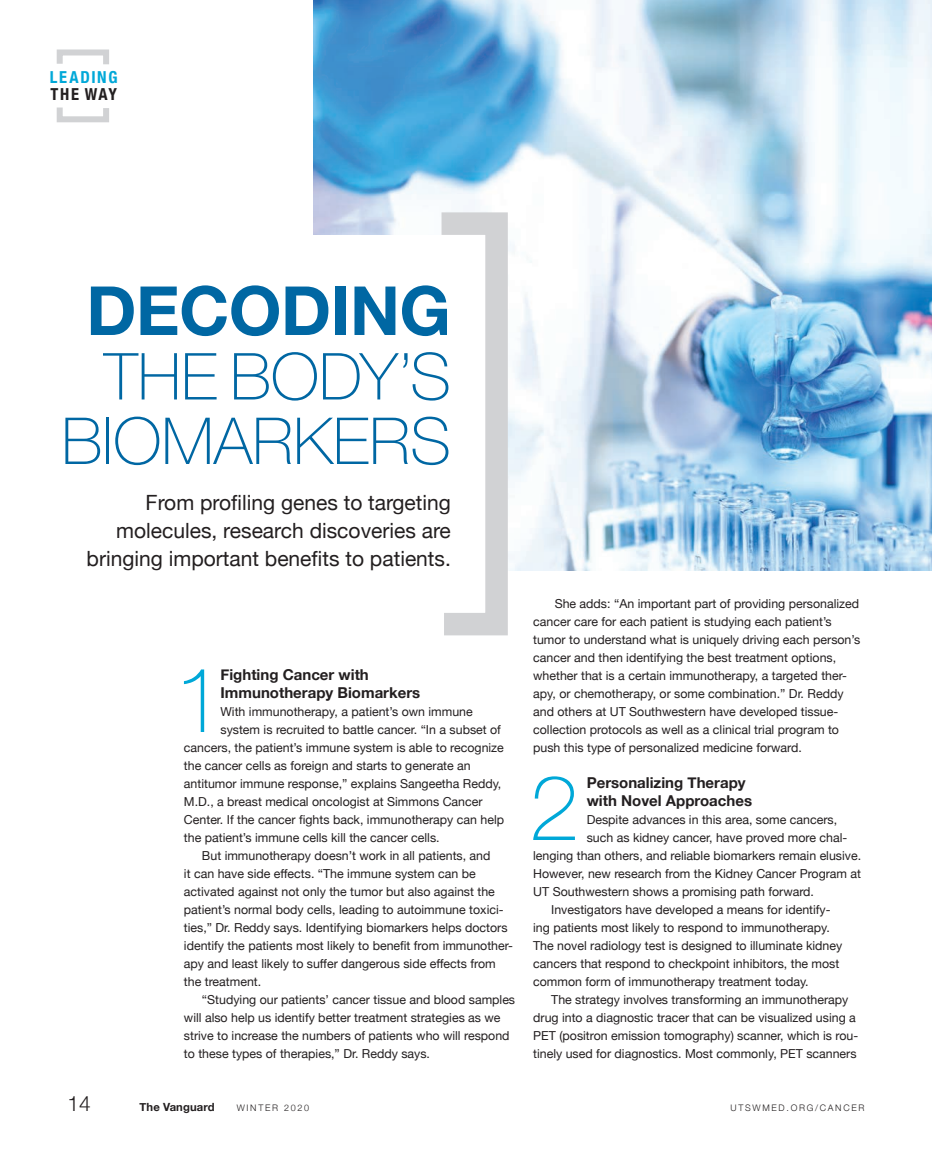
<style>
.page{position:relative;width:932px;height:1161px;background:#fff}
.page>*{position:absolute;margin:0;border:0;box-sizing:border-box;transform-origin:0 0}
.vanguard_subhead_dro{font:100 90.6px "Helvetica Neue";color:#00a8d8}
.vanguard_body_no_ind{font:700 67.8px "Helvetica Neue";letter-spacing:-.01em;color:#0067a3}
.vanguard_body_no_ind-2{font:100 64.8px/64.5px "Helvetica Neue";color:#0067a3;text-align:right}
.vanguard_deck_featur{font:21px/27.9px "Helvetica Neue";color:#231f20;text-align:right}
.t1{font:300 21px "Helvetica Neue";color:#231f20}
.vanguard_upfront_hea{font:700 condensed 16.5px "Helvetica Neue";letter-spacing:.105em;color:#00a8d8}
.vanguard_upfront_hea-2{font:700 condensed 16.5px "Helvetica Neue";letter-spacing:.09em;color:#231f20}
.vanguard_subhead_dro-2{font:700 15px/18px "Helvetica Neue";color:#231f20}
.vanguard_body{font:12.3px/18px "Helvetica Neue";color:#231f20}
.vanguard_body_no_ind-3{font:12.3px "Helvetica Neue";color:#231f20}
.t2{font:700 11.25px "Helvetica Neue";letter-spacing:.01em;color:#231f20}
.t3{font:300 9px "Helvetica Neue";letter-spacing:.19em;color:#231f20}
</style>
<div class="page">
<img style="left:313px;top:0;width:619px;height:570px">
<div style="left:250px;top:235px;width:235px;height:378px;background:#fff"></div>
<svg style="left:419px;top:201px;width:100px;height:435px"></svg>
<svg style="left:56px;top:49px;width:53px;height:16px"></svg>
<svg style="left:56px;top:107px;width:53px;height:16px"></svg>
<p class="vanguard_upfront_hea" style="left:50px;top:63px;width:69px">LEADING</p>
<p class="vanguard_upfront_hea-2" style="left:50px;top:80px;width:68px">THE WAY</p>
<p class="vanguard_body_no_ind" style="left:86px;top:258px;width:366px">DECODING</p>
<p class="vanguard_body_no_ind-2" style="left:61px;top:341px;width:391px">THE BODY’S<br>BIOMARKERS</p>
<p class="vanguard_deck_featur" style="left:87px;top:490px;width:366px">From profiling genes to targeting molecules, research discoveries are bringing important benefits to patients.</p>
<p class="vanguard_subhead_dro" style="left:174px;top:631px;width:52px">1</p>
<p class="vanguard_subhead_dro-2" style="left:220px;top:666px;width:201px">Fighting Cancer with<br>Immunotherapy Biomarkers</p>
<p class="vanguard_body_no_ind-3" style="left:220px;top:702px;width:254px">With immunotherapy, a patient’s own immune</p>
<p class="vanguard_body_no_ind-3" style="left:220px;top:720px;width:282px">system is recruited to battle cancer. “In a subset of</p>
<p class="vanguard_body_no_ind-3" style="left:184px;top:738px;width:321px">cancers, the patient’s immune system is able to recognize</p>
<p class="vanguard_body_no_ind-3" style="left:184px;top:756px;width:288px">the cancer cells as foreign and starts to generate an</p>
<p class="vanguard_body_no_ind-3" style="left:184px;top:774px;width:319px">antitumor immune response,” explains Sangeetha Reddy,</p>
<p class="vanguard_body_no_ind-3" style="left:184px;top:792px;width:300px">M.D., a breast medical oncologist at Simmons Cancer</p>
<p class="vanguard_body_no_ind-3" style="left:184px;top:810px;width:322px">Center. If the cancer fights back, immunotherapy can help</p>
<p class="vanguard_body_no_ind-3" style="left:184px;top:828px;width:257px">the patient’s immune cells kill the cancer cells.</p>
<p class="vanguard_body" style="left:184px;top:847px;width:330px;text-indent:18px">But immunotherapy doesn’t work in all patients, and<br>it can have side effects. “The immune system can be activated against not only the tumor but also against the patient’s normal body cells, leading to autoimmune toxici&shy;ties,” Dr. Reddy says. Identifying biomarkers helps doctors identify the patients most likely to benefit from immunother&shy;apy and least likely to suffer dangerous side effects from the treatment.</p>
<p class="vanguard_body" style="left:184px;top:991px;width:333px;text-indent:18px">“Studying our patients’ cancer tissue and blood samples will also help us identify better treatment strategies as we strive to increase the numbers of patients who will respond to these types of therapies,” Dr. Reddy says.</p>
<p class="vanguard_body" style="left:533px;top:595px;width:328px;text-indent:21px">She adds: “An important part of providing personalized cancer care for each patient is studying each patient’s tumor to understand what is uniquely driving each person’s cancer and then identifying the best treatment options, whether that is a certain immunotherapy, a targeted ther&shy;apy, or chemotherapy, or some combination.” Dr. Reddy and others at UT Southwestern have developed tissue&shy;collection protocols as well as a clinical trial program to push this type of personalized medicine forward.</p>
<p class="vanguard_subhead_dro" style="left:529px;top:739px;width:52px">2</p>
<p class="vanguard_subhead_dro-2" style="left:586px;top:774px;width:167px">Personalizing Therapy with Novel Approaches</p>
<p class="vanguard_body" style="left:586px;top:811px;width:252px">Despite advances in this area, some cancers,</p>
<p class="vanguard_body" style="left:586px;top:829px;width:262px">such as kidney cancer, have proved more chal-</p>
<p class="vanguard_body" style="left:533px;top:847px;width:329px">lenging than others, and reliable biomarkers remain elusive.</p>
<p class="vanguard_body" style="left:533px;top:865px;width:329px">However, new research from the Kidney Cancer Program at</p>
<p class="vanguard_body" style="left:533px;top:883px;width:282px">UT Southwestern shows a promising path forward.</p>
<p class="vanguard_body" style="left:533px;top:901px;width:310px;text-indent:18px">Investigators have developed a means for identify&shy;ing patients most likely to respond to immunotherapy.<br>The novel radiology test is designed to illuminate kidney cancers that respond to checkpoint inhibitors, the most common form of immunotherapy treatment today.</p>
<p class="vanguard_body" style="left:533px;top:991px;width:326px;text-indent:18px">The strategy involves transforming an immunotherapy drug into a diagnostic tracer that can be visualized using a PET (positron emission tomography) scanner, which is rou&shy;tinely used for diagnostics. Most commonly, PET scanners</p>
<h3 class="t1" style="left:68px;top:1087px;width:25px">14</h3>
<p class="t2" style="left:140px;top:1098px;width:77px">The Vanguard</p>
<p class="t3" style="left:237px;top:1101px;width:74px">WINTER 2020</p>
<p class="t3" style="left:730px;top:1101px;width:135px">UTSWMED.ORG/CANCER</p>
</div>
